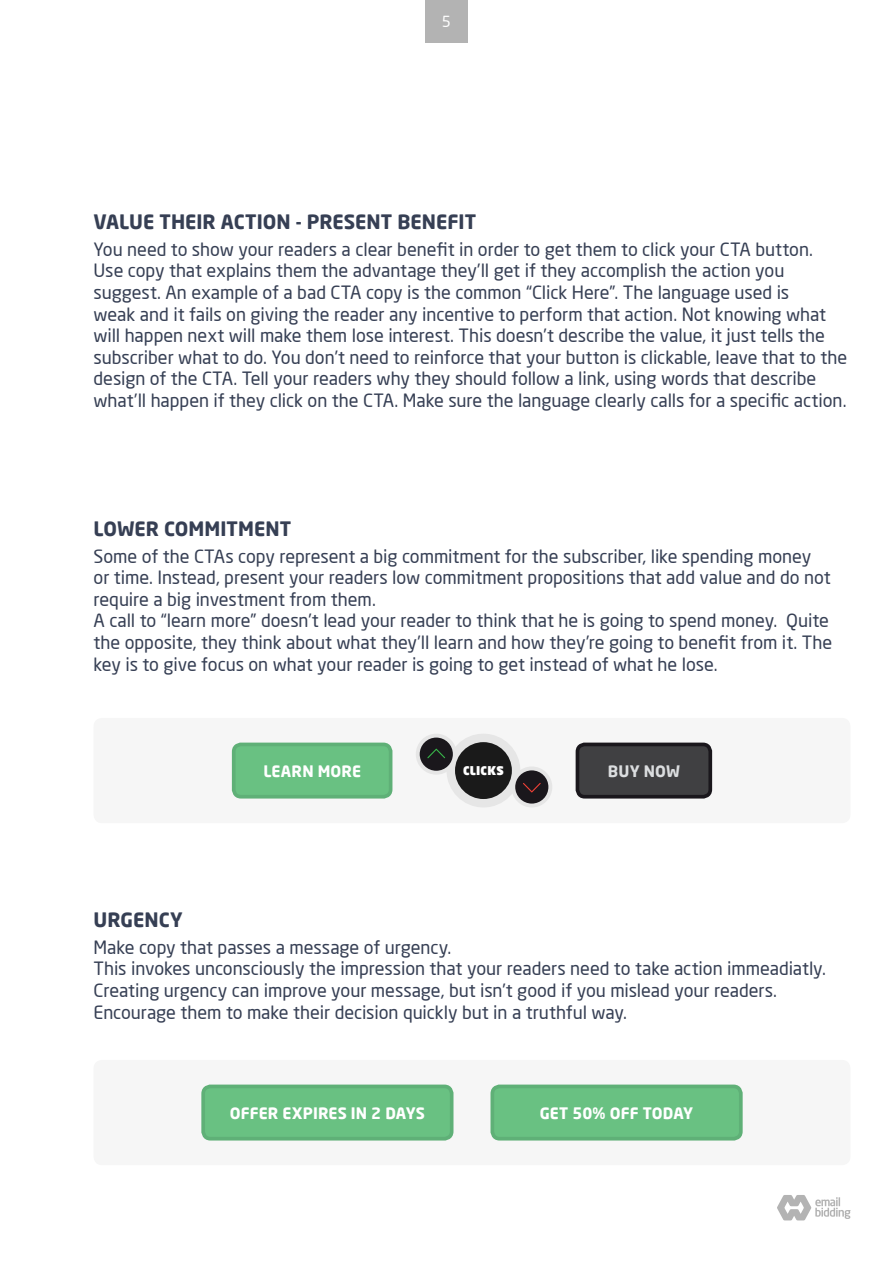
<style>
.page{position:relative;width:893px;height:1263px;background:#fff}
.page>*{position:absolute;margin:0;border:0;box-sizing:border-box;transform-origin:0 0}
.t1{font:700 19.5px "Neo Sans Pro";color:#363f54}
.t2{font:18px/21.6px "Neo Sans Pro";letter-spacing:-.005em;color:#363f54}
.t3{font:700 15.6px "Neo Sans Pro";letter-spacing:.01em;color:#fff}
.t4{font:700 15.6px "Neo Sans Pro";letter-spacing:.01em;color:#dbdddf}
.t5{font:15px "Neo Sans Pro";color:#fff}
.t6{font:900 11.85px "Neo Sans Pro";letter-spacing:.015em;color:#fff}
</style>
<div class="page">
<div style="left:425px;top:0;width:43px;height:43px;background:#b3b3b3"></div>
<svg style="left:777px;top:1195px;width:73px;height:25px"></svg>
<div style="left:94px;top:1060px;width:756px;height:105px;background:#f6f6f6;border-radius:9px"></div>
<div style="left:94px;top:718px;width:756px;height:105px;background:#f6f6f6;border-radius:9px"></div>
<div style="left:577px;top:744px;width:133px;height:53px;background:#404042;border-radius:7px"></div>
<div style="left:576px;top:743px;width:136px;height:55px;border:4px solid #1a171c;border-radius:7px"></div>
<div style="left:234px;top:744px;width:157px;height:53px;background:#69c182;border-radius:7px"></div>
<div style="left:232px;top:743px;width:160px;height:55px;border:4px solid #5fb077;border-radius:7px"></div>
<div style="left:447px;top:734px;width:73px;height:73px;background:#e6e6e6;border-radius:50%"></div>
<div style="left:455px;top:742px;width:57px;height:57px;background:#1a1a1a;border-radius:50%"></div>
<div style="left:416px;top:734px;width:41px;height:41px;background:#e6e6e6;border-radius:50%"></div>
<div style="left:420px;top:737px;width:33px;height:34px;background:#1a171c;border-radius:50%"></div>
<svg style="left:427px;top:749px;width:18px;height:9px"></svg>
<div style="left:511px;top:766px;width:41px;height:41px;background:#e6e6e6;border-radius:50%"></div>
<div style="left:515px;top:770px;width:33px;height:33px;background:#1a171c;border-radius:50%"></div>
<svg style="left:523px;top:783px;width:18px;height:9px"></svg>
<div style="left:203px;top:1086px;width:249px;height:53px;background:#69c182;border-radius:7px"></div>
<div style="left:201px;top:1084px;width:252px;height:56px;border:4px solid #5fb077;border-radius:7px"></div>
<div style="left:492px;top:1086px;width:249px;height:53px;background:#69c182;border-radius:7px"></div>
<div style="left:490px;top:1084px;width:253px;height:56px;border:4px solid #5fb077;border-radius:7px"></div>
<p class="t5" style="left:442px;top:12px;width:11px">5</p>
<p class="t1" style="left:94px;top:209px;width:384px">VALUE THEIR ACTION - PRESENT BENEFIT</p>
<p class="t2" style="left:94px;top:238px;width:755px">You need to show your readers a clear benefit in order to get them to click your CTA button.<br>Use copy that explains them the advantage they’ll get if they accomplish the action you suggest. An example of a bad CTA copy is the common “Click Here”. The language used is<br>weak and it fails on giving the reader any incentive to perform that action. Not knowing what will happen next will make them lose interest. This doesn’t describe the value, it just tells the subscriber what to do. You don’t need to reinforce that your button is clickable, leave that to the design of the CTA. Tell your readers why they should follow a link, using words that describe what’ll happen if they click on the CTA. Make sure the language clearly calls for a specific action.</p>
<p class="t1" style="left:94px;top:516px;width:199px">LOWER COMMITMENT</p>
<p class="t2" style="left:94px;top:545px;width:740px">Some of the CTAs copy represent a big commitment for the subscriber, like spending money<br>or time. Instead, present your readers low commitment propositions that add value and do not require a big investment from them.<br>A call to “learn more” doesn’t lead your reader to think that he is going to spend money. Quite the opposite, they think about what they’ll learn and how they’re going to benefit from it. The key is to give focus on what your reader is going to get instead of what he lose.</p>
<p class="t3" style="left:263px;top:761px;width:99px">LEARN MORE</p>
<p class="t6" style="left:463px;top:763px;width:42px">CLICKS</p>
<p class="t4" style="left:608px;top:761px;width:74px">BUY NOW</p>
<p class="t1" style="left:94px;top:907px;width:91px">URGENCY</p>
<p class="t2" style="left:94px;top:936px;width:734px">Make copy that passes a message of urgency.<br>This invokes unconsciously the impression that your readers need to take action immeadiatly.<br>Creating urgency can improve your message, but isn’t good if you mislead your readers.<br>Encourage them to make their decision quickly but in a truthful way.</p>
<p class="t3" style="left:230px;top:1103px;width:197px">OFFER EXPIRES IN 2 DAYS</p>
<p class="t3" style="left:540px;top:1103px;width:155px">GET 50% OFF TODAY</p>
</div>
